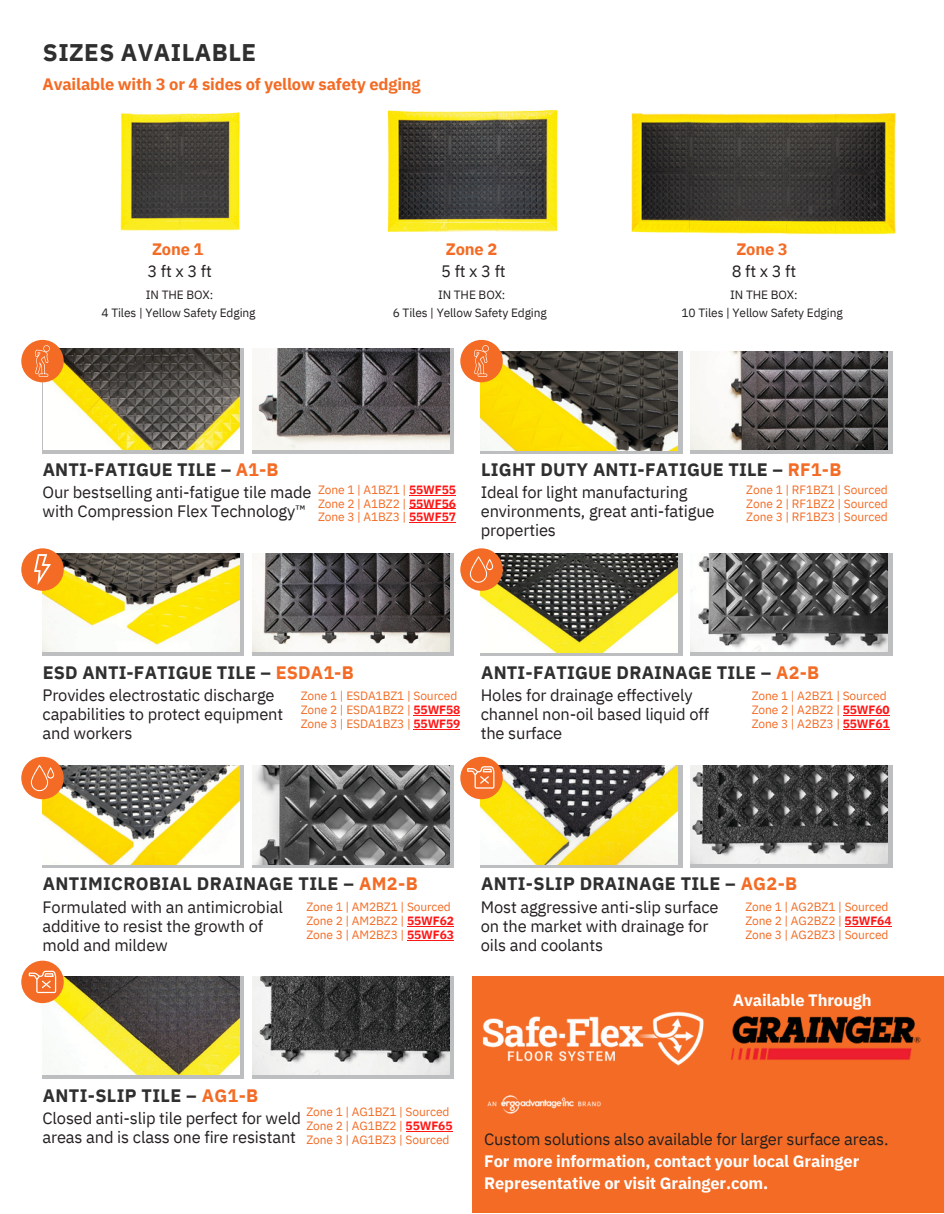
<style>
.page{position:relative;width:944px;height:1214px;background:#fff}
.page>*{position:absolute;margin:0;border:0;box-sizing:border-box;transform-origin:0 0}
.t1{font:700 24px "IBM Plex Sans";letter-spacing:.02em;color:#2f2f30}
.t2{font:700 18px "IBM Plex Sans";letter-spacing:.01em;color:#2f2f30}
.t3{font:16.5px/19px "IBM Plex Sans";letter-spacing:-.01em;color:#231f20}
.t4{font:700 16.5px/22.5px "IBM Plex Sans";letter-spacing:-.01em;color:#fff}
.t5{font:700 16.5px "IBM Plex Sans";letter-spacing:-.01em;color:#f36b24}
.t6{font:16.5px "IBM Plex Sans";letter-spacing:.22em;color:#231f20}
.t7{font:12px/14px "IBM Plex Sans";letter-spacing:-.01em;color:#f36b24}
.t8{font:12px/18px "IBM Plex Sans";letter-spacing:-.01em;color:#231f20;text-align:center}
.s1{color:#f36b24}
.s2{font-weight:700;color:#ff1616}
</style>
<div class="page">
<div style="left:253px;top:349px;width:201px;height:104px;background:#bcbec0"></div>
<div style="left:43px;top:349px;width:201px;height:104px;background:#bcbec0"></div>
<div style="left:253px;top:553px;width:201px;height:102px;background:#bcbec0"></div>
<div style="left:43px;top:553px;width:201px;height:102px;background:#bcbec0"></div>
<svg style="left:253px;top:765px;width:201px;height:102px"></svg>
<svg style="left:43px;top:765px;width:201px;height:102px"></svg>
<svg style="left:253px;top:976px;width:201px;height:102px"></svg>
<div style="left:43px;top:976px;width:201px;height:102px;background:#bcbec0"></div>
<div style="left:472px;top:976px;width:471px;height:237px;background:#f36b24"></div>
<div style="left:691px;top:352px;width:201px;height:101px;background:#bcbec0"></div>
<svg style="left:481px;top:352px;width:201px;height:101px"></svg>
<div style="left:691px;top:553px;width:201px;height:102px;background:#bcbec0"></div>
<svg style="left:481px;top:553px;width:201px;height:102px"></svg>
<div style="left:691px;top:765px;width:201px;height:102px;background:#bcbec0"></div>
<svg style="left:481px;top:765px;width:201px;height:102px"></svg>
<img style="left:43px;top:976px;width:196px;height:99px">
<img style="left:43px;top:765px;width:196px;height:99px">
<img style="left:43px;top:553px;width:196px;height:99px">
<img style="left:44px;top:349px;width:195px;height:101px">
<img style="left:481px;top:765px;width:196px;height:99px">
<img style="left:481px;top:553px;width:196px;height:99px">
<img style="left:481px;top:352px;width:196px;height:98px">
<img style="left:253px;top:976px;width:196px;height:98px">
<img style="left:482px;top:1011px;width:222px;height:55px">
<img style="left:487px;top:1095px;width:115px;height:19px">
<img style="left:253px;top:765px;width:196px;height:99px">
<img style="left:253px;top:553px;width:196px;height:99px">
<img style="left:253px;top:349px;width:196px;height:101px">
<img style="left:691px;top:765px;width:196px;height:99px">
<img style="left:691px;top:553px;width:196px;height:99px">
<img style="left:120px;top:112px;width:120px;height:119px">
<img style="left:387px;top:110px;width:171px;height:122px">
<img style="left:631px;top:113px;width:265px;height:122px">
<img style="left:691px;top:352px;width:196px;height:98px">
<div style="left:21px;top:548px;width:43px;height:43px;background:#f36b24;border-radius:50%"></div>
<svg style="left:34px;top:554px;width:17px;height:31px"></svg>
<div style="left:21px;top:340px;width:43px;height:42px;background:#f36b24;border-radius:50%"></div>
<svg style="left:35px;top:345px;width:15px;height:32px"></svg>
<div style="left:21px;top:961px;width:43px;height:42px;background:#f36b24;border-radius:50%"></div>
<svg style="left:29px;top:971px;width:27px;height:22px"></svg>
<div style="left:21px;top:757px;width:43px;height:42px;background:#f36b24;border-radius:50%"></div>
<svg style="left:31px;top:765px;width:24px;height:26px"></svg>
<div style="left:460px;top:340px;width:43px;height:42px;background:#f36b24;border-radius:50%"></div>
<svg style="left:474px;top:345px;width:15px;height:32px"></svg>
<div style="left:460px;top:757px;width:43px;height:42px;background:#f36b24;border-radius:50%"></div>
<svg style="left:467px;top:766px;width:27px;height:23px"></svg>
<div style="left:460px;top:548px;width:43px;height:43px;background:#f36b24;border-radius:50%"></div>
<svg style="left:470px;top:556px;width:23px;height:27px"></svg>
<img style="left:731px;top:1016px;width:189px;height:44px">
<hr style="left:409px;top:494px;width:47px;height:1px;background:#ff1616">
<hr style="left:409px;top:508px;width:47px;height:1px;background:#ff1616">
<hr style="left:409px;top:522px;width:47px;height:1px;background:#ff1616">
<hr style="left:405px;top:1131px;width:47px;height:1px;background:#ff1616">
<hr style="left:407px;top:926px;width:47px;height:1px;background:#ff1616">
<hr style="left:407px;top:940px;width:47px;height:1px;background:#ff1616">
<hr style="left:413px;top:715px;width:47px;height:1px;background:#ff1616">
<hr style="left:413px;top:729px;width:47px;height:1px;background:#ff1616">
<hr style="left:842px;top:715px;width:47px;height:1px;background:#ff1616">
<hr style="left:842px;top:729px;width:47px;height:1px;background:#ff1616">
<hr style="left:844px;top:926px;width:47px;height:1px;background:#ff1616">
<h1 class="t1" style="left:43px;top:36px;width:215px">SIZES AVAILABLE</h1>
<p class="t5" style="left:43px;top:73px;width:380px">Available with 3 or 4 sides of yellow safety edging</p>
<p class="t5" style="left:152px;top:238px;width:53px">Zone 1</p>
<p class="t6" style="left:147px;top:260px;width:66px">3ftx3ft</p>
<p class="t5" style="left:446px;top:238px;width:53px">Zone 2</p>
<p class="t6" style="left:441px;top:260px;width:66px">5ftx3ft</p>
<p class="t5" style="left:736px;top:238px;width:53px">Zone 3</p>
<p class="t6" style="left:731px;top:260px;width:66px">8ftx3ft</p>
<p class="t8" style="left:101px;top:285px;width:156px">IN THE BOX:<br>4 Tiles | Yellow Safety Edging</p>
<p class="t2" style="left:43px;top:457px;width:237px">ANTI-FATIGUE TILE – <span class="s1">A1-B</span></p>
<p class="t8" style="left:393px;top:285px;width:156px">IN THE BOX:<br>6 Tiles | Yellow Safety Edging</p>
<p class="t8" style="left:681px;top:285px;width:163px">IN THE BOX:<br>10 Tiles | Yellow Safety Edging</p>
<p class="t2" style="left:481px;top:457px;width:362px">LIGHT DUTY ANTI-FATIGUE TILE – <span class="s1">RF1-B</span></p>
<p class="t7" style="left:318px;top:482px;width:139px;text-align:justify">Zone 1 | A1BZ1 | <span class="s2">55WF55<br></span>Zone 2 | A1BZ2 | <span class="s2">55WF56<br></span>Zone 3 | A1BZ3 | <span class="s2">55WF57</span></p>
<p class="t3" style="left:43px;top:482px;width:270px">Our bestselling anti-fatigue tile made with Compression Flex Technology™</p>
<p class="t3" style="left:481px;top:482px;width:235px">Ideal for light manufacturing environments, great anti-fatigue properties</p>
<p class="t7" style="left:746px;top:482px;width:143px;text-align:justify">Zone 1 | RF1BZ1 | Sourced Zone 2 | RF1BZ2 | Sourced Zone 3 | RF1BZ3 | Sourced</p>
<p class="t2" style="left:43px;top:660px;width:312px">ESD ANTI-FATIGUE TILE – <span class="s1">ESDA1-B</span></p>
<p class="t2" style="left:481px;top:660px;width:339px">ANTI-FATIGUE DRAINAGE TILE – <span class="s1">A2-B</span></p>
<p class="t3" style="left:43px;top:685px;width:242px">Provides electrostatic discharge capabilities to protect equipment and workers</p>
<p class="t7" style="left:301px;top:688px;width:161px">Zone 1 | ESDA1BZ1 | Sourced<br>Zone 2 | ESDA1BZ2 | <span class="s2">55WF58<br></span>Zone 3 | ESDA1BZ3 | <span class="s2">55WF59</span></p>
<p class="t3" style="left:481px;top:685px;width:230px">Holes for drainage effectively channel non-oil based liquid off the surface</p>
<p class="t7" style="left:751px;top:688px;width:139px">Zone 1 | A2BZ1 | Sourced<br>Zone 2 | A2BZ2 | <span class="s2">55WF60<br></span>Zone 3 | A2BZ3 | <span class="s2">55WF61</span></p>
<p class="t2" style="left:43px;top:872px;width:376px">ANTIMICROBIAL DRAINAGE TILE – <span class="s1">AM2-B</span></p>
<p class="t2" style="left:481px;top:872px;width:317px">ANTI-SLIP DRAINAGE TILE – <span class="s1">AG2-B</span></p>
<p class="t3" style="left:43px;top:897px;width:242px">Formulated with an antimicrobial additive to resist the growth of mold and mildew</p>
<p class="t7" style="left:306px;top:899px;width:149px">Zone 1 | AM2BZ1 | Sourced<br>Zone 2 | AM2BZ2 | <span class="s2">55WF62<br></span>Zone 3 | AM2BZ3 | <span class="s2">55WF63</span></p>
<p class="t3" style="left:481px;top:897px;width:239px">Most aggressive anti-slip surface on the market with drainage for oils and coolants</p>
<p class="t7" style="left:745px;top:900px;width:148px">Zone 1 | AG2BZ1 | Sourced<br>Zone 2 | AG2BZ2 | <span class="s2">55WF64<br></span>Zone 3 | AG2BZ3 | Sourced</p>
<p class="t4" style="left:733px;top:988px;width:140px">Available Through</p>
<p class="t2" style="left:43px;top:1083px;width:217px">ANTI-SLIP TILE – <span class="s1">AG1-B</span></p>
<p class="t7" style="left:306px;top:1104px;width:148px">Zone 1 | AG1BZ1 | Sourced<br>Zone 2 | AG1BZ2 | <span class="s2">55WF65<br></span>Zone 3 | AG1BZ3 | Sourced</p>
<p class="t3" style="left:43px;top:1108px;width:260px">Closed anti-slip tile perfect for weld areas and is class one fire resistant</p>
<p class="t3" style="left:484px;top:1129px;width:406px">Custom solutions also available for larger surface areas.</p>
<p class="t4" style="left:484px;top:1149px;width:376px">For more information, contact your local Grainger<br>Representative or visit Grainger.com.</p>
</div>
